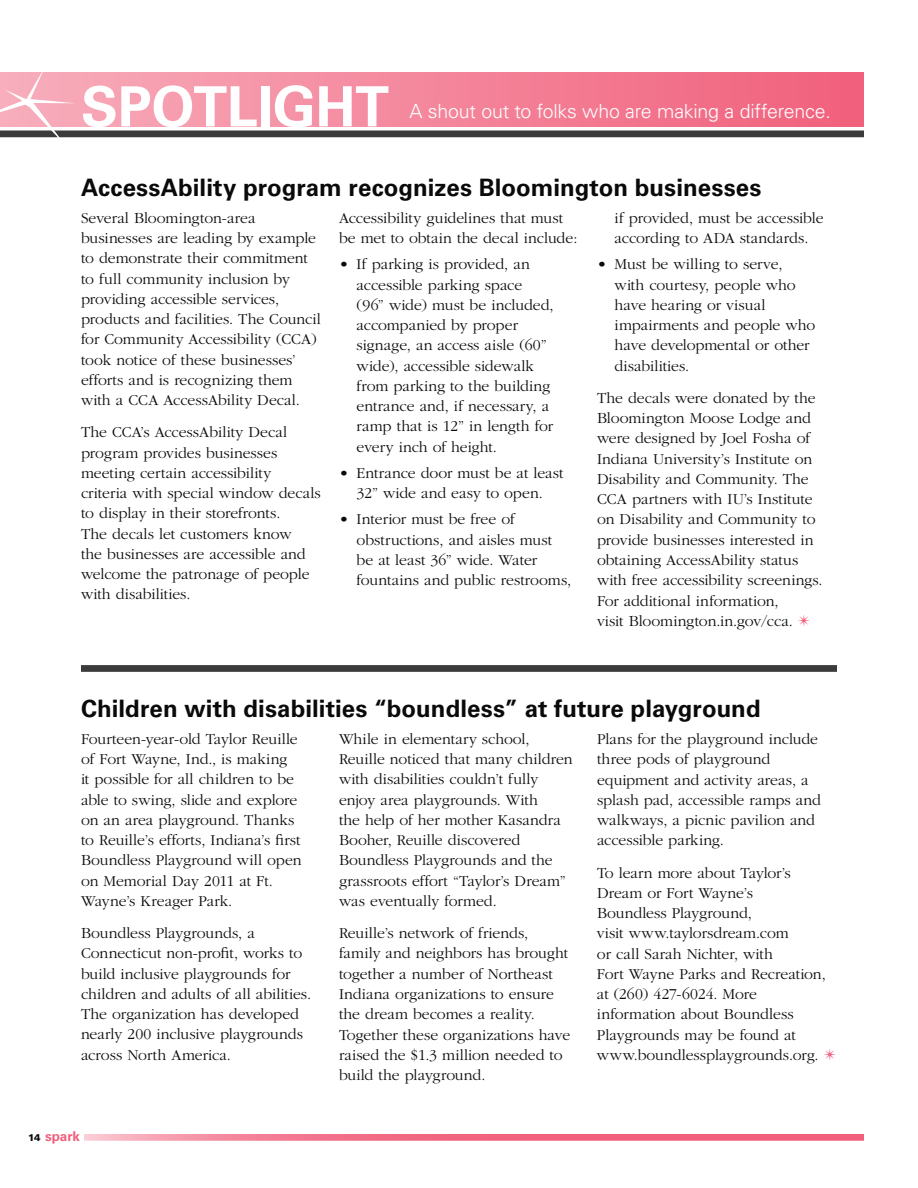
<style>
.page{position:relative;width:918px;height:1188px;background:#fff}
.page>*{position:absolute;margin:0;border:0;box-sizing:border-box;transform-origin:0 0}
.t1{font:700 55.5px "Univers";letter-spacing:-.005em;color:#fff}
.t2{font:700 24px "Univers";letter-spacing:.005em;color:#0b0a0b}
.t3{font:300 19.5px "Univers";letter-spacing:-.01em;color:#fff}
.t4{font:300 15.75px/20.2px "Garamond";color:#0b0a0b}
.t5{font:700 13.5px "Univers";letter-spacing:-.005em;color:#f1607c}
.s1{color:#f1607c}
.s2{font-weight:900;font-size:9.75px;color:#0b0a0b}
</style>
<div class="page">
<div style="left:0;top:131px;width:864px;height:6px;background:#3b3b3c"></div>
<div style="left:81px;top:665px;width:756px;height:7px;background:#3b3b3c"></div>
<div style="left:0;top:72px;width:864px;height:54px;background:linear-gradient(to right,#f8aebc,#f1607c)"></div>
<svg style="left:0;top:72px;width:75px;height:66px"></svg>
<svg style="left:84px;top:1134px;width:780px;height:7px;background:#f2778f"></svg>
<h1 class="t1" style="left:81px;top:74px;width:310px">SPOTLIGHT</h1>
<p class="t3" style="left:410px;top:100px;width:423px">A shout out to folks who are making a difference.</p>
<h2 class="t2" style="left:81px;top:173px;width:682px">AccessAbility program recognizes Bloomington businesses</h2>
<p class="t4" style="left:81px;top:208px;width:241px">Several Bloomington-area businesses are leading by example to demonstrate their commitment to full community inclusion by providing accessible services, products and facilities. The Council for Community Accessibility (CCA) took notice of these businesses’ efforts and is recognizing them with a CCA AccessAbility Decal.</p>
<p class="t4" style="left:81px;top:423px;width:241px">The CCA’s AccessAbility Decal program provides businesses meeting certain accessibility criteria with special window decals to display in their storefronts.<br>The decals let customers know<br>the businesses are accessible and welcome the patronage of people with disabilities.</p>
<p class="t4" style="left:339px;top:208px;width:240px">Accessibility guidelines that must be met to obtain the decal include:</p>
<p class="t4" style="left:357px;top:255px;width:199px;text-indent:-18px">• If parking is provided, an accessible parking space<br>(96” wide) must be included, accompanied by proper signage, an access aisle (60” wide), accessible sidewalk from parking to the building entrance and, if necessary, a ramp that is 12” in length for every inch of height.</p>
<p class="t4" style="left:339px;top:463px;width:226px;text-align:center">• Entrance door must be at least<br>32” wide and easy to open.</p>
<p class="t4" style="left:357px;top:510px;width:216px;text-indent:-18px">• Interior must be free of obstructions, and aisles must be at least 36” wide. Water fountains and public restrooms,</p>
<p class="t4" style="left:615px;top:208px;width:210px">if provided, must be accessible according to ADA standards.</p>
<p class="t4" style="left:615px;top:255px;width:202px;text-indent:-18px">• Must be willing to serve, with courtesy, people who have hearing or visual impairments and people who have developmental or other disabilities.</p>
<p class="t4" style="left:597px;top:388px;width:227px">The decals were donated by the<br>Bloomington Moose Lodge and were designed by Joel Fosha of<br>Indiana University’s Institute on<br>Disability and Community. The<br>CCA partners with IU’s Institute on Disability and Community to provide businesses interested in obtaining AccessAbility status with free accessibility screenings.<br>For additional information,<br>visit Bloomington.in.gov/cca. <span class="s1">✴</span></p>
<h2 class="t2" style="left:81px;top:694px;width:681px">Children with disabilities “boundless” at future playground</h2>
<p class="t4" style="left:81px;top:729px;width:222px">Fourteen-year-old Taylor Reuille of Fort Wayne, Ind., is making<br>it possible for all children to be able to swing, slide and explore on an area playground. Thanks to Reuille’s efforts, Indiana’s first<br>Boundless Playground will open on Memorial Day 2011 at Ft.<br>Wayne’s Kreager Park.</p>
<p class="t4" style="left:81px;top:923px;width:232px">Boundless Playgrounds, a<br>Connecticut non-profit, works to build inclusive playgrounds for children and adults of all abilities.<br>The organization has developed nearly 200 inclusive playgrounds across North America.</p>
<p class="t5" style="left:28px;top:1128px;width:53px"><span class="s2">14</span> spark</p>
<p class="t4" style="left:339px;top:729px;width:235px">While in elementary school,<br>Reuille noticed that many children with disabilities couldn’t fully enjoy area playgrounds. With<br>the help of her mother Kasandra<br>Booher, Reuille discovered<br>Boundless Playgrounds and the grassroots effort “Taylor’s Dream” was eventually formed.</p>
<p class="t4" style="left:339px;top:923px;width:233px">Reuille’s network of friends, family and neighbors has brought together a number of Northeast<br>Indiana organizations to ensure the dream becomes a reality.<br>Together these organizations have raised the $1.3 million needed to build the playground.</p>
<p class="t4" style="left:597px;top:729px;width:226px">Plans for the playground include three pods of playground equipment and activity areas, a splash pad, accessible ramps and walkways, a picnic pavilion and accessible parking.</p>
<p class="t4" style="left:597px;top:863px;width:241px">To learn more about Taylor’s<br>Dream or Fort Wayne’s<br>Boundless Playground,<br>visit www.taylorsdream.com<br>or call Sarah Nichter, with<br>Fort Wayne Parks and Recreation, at (260) 427-6024. More information about Boundless<br>Playgrounds may be found at www.boundlessplaygrounds.org. <span class="s1">✴</span></p>
</div>
